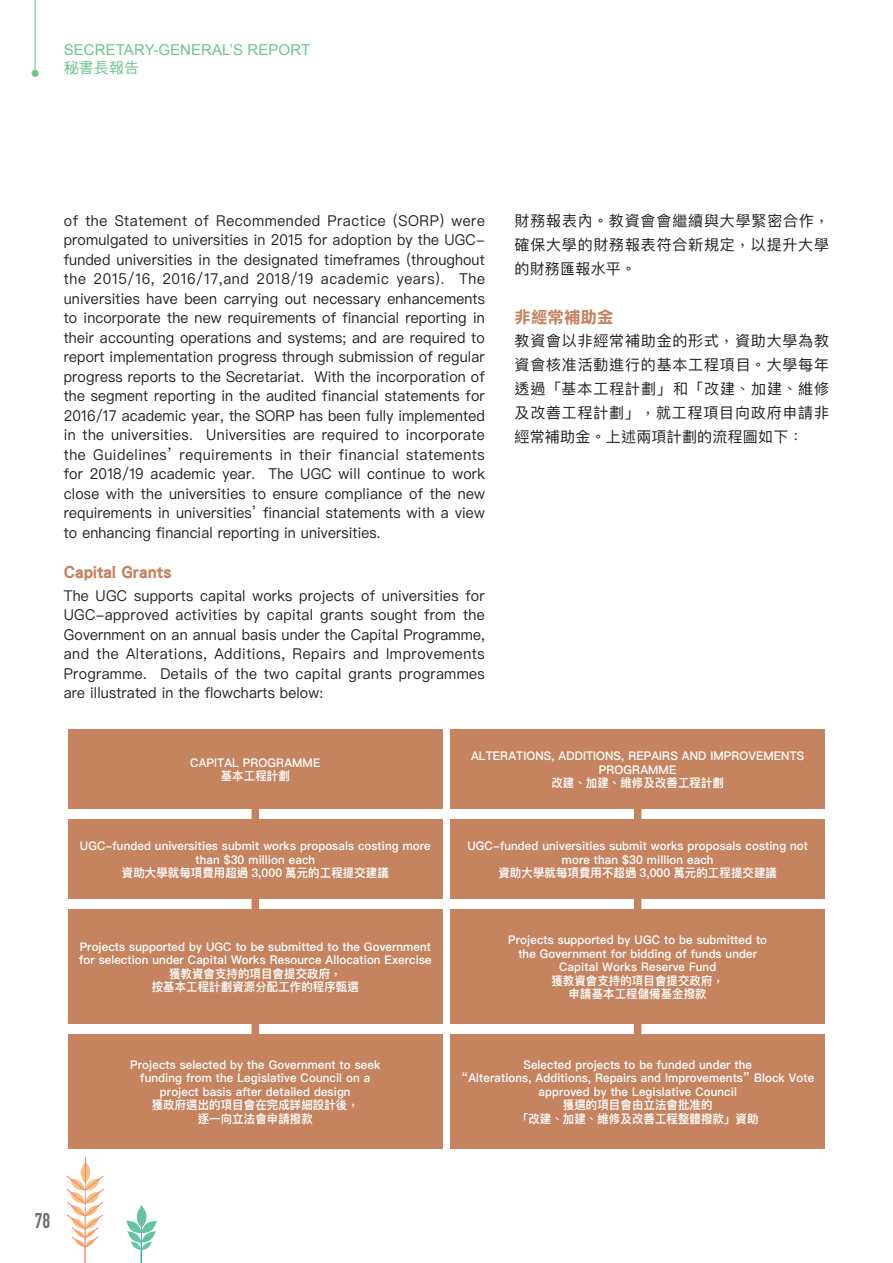
<style>
.page{position:relative;width:893px;height:1263px;background:#fff}
.page>*{position:absolute;margin:0;border:0;box-sizing:border-box;transform-origin:0 0}
.t1{font:700 21px "DIN Condensed";color:#6c6d70}
.t2{font:16.5px "DF Li Hei HK W7";color:#c68360}
.t3{font:15px/19.5px "Ping Fang HK";letter-spacing:.015em;color:#231f20;text-align:justify;scale:.95 1}
.t4{font:15px/24px "Ping Fang HK";letter-spacing:.015em;color:#231f20;text-align:justify}
.t5{font:15px "Arial";letter-spacing:.005em;color:#70c48e}
.t6{font:15px "DF Hei HK W5";letter-spacing:.005em;color:#70c48e}
.t7{font:600 12px/13.5px "Ping Fang HK";letter-spacing:.01em;color:#fff;text-align:center;scale:.95 1}
</style>
<div class="page">
<hr style="left:84px;top:1173px;width:2px;height:90px;background:#f4856b">
<svg style="left:67px;top:1158px;width:37px;height:89px"></svg>
<svg style="left:126px;top:1205px;width:31px;height:58px"></svg>
<hr style="left:35px;top:0;width:1px;height:71px;background:#70c48e">
<div style="left:32px;top:70px;width:7px;height:7px;background:#70c48e;border-radius:50%"></div>
<div style="left:252px;top:737px;width:7px;height:374px;background:#c68360"></div>
<div style="left:634px;top:737px;width:7px;height:374px;background:#c68360"></div>
<div style="left:451px;top:1034px;width:374px;height:115px;background:#c68360"></div>
<div style="left:451px;top:910px;width:374px;height:114px;background:#c68360"></div>
<div style="left:451px;top:819px;width:374px;height:80px;background:#c68360"></div>
<div style="left:451px;top:729px;width:374px;height:80px;background:#c68360"></div>
<div style="left:68px;top:1034px;width:374px;height:115px;background:#c68360"></div>
<div style="left:68px;top:910px;width:374px;height:114px;background:#c68360"></div>
<div style="left:68px;top:819px;width:374px;height:80px;background:#c68360"></div>
<div style="left:68px;top:729px;width:374px;height:80px;background:#c68360"></div>
<p class="t5" style="left:64px;top:40px;width:248px">SECRETARY-GENERAL’S REPORT</p>
<p class="t6" style="left:64px;top:60px;width:77px">秘書長報告</p>
<p class="t3" style="left:64px;top:210px;width:445px">of the Statement of Recommended Practice (SORP) were promulgated to universities in 2015 for adoption by the UGC&shy;funded universities in the designated timeframes (throughout the 2015/16, 2016/17,and 2018/19 academic years). The universities have been carrying out necessary enhancements to incorporate the new requirements of financial reporting in their accounting operations and systems; and are required to report implementation progress through submission of regular progress reports to the Secretariat. With the incorporation of the segment reporting in the audited financial statements for 2016/17 academic year, the SORP has been fully implemented in the universities. Universities are required to incorporate the Guidelines’ requirements in their financial statements for 2018/19 academic year. The UGC will continue to work close with the universities to ensure compliance of the new requirements in universities’ financial statements with a view to enhancing financial reporting in universities.</p>
<p class="t2" style="left:64px;top:563px;width:109px">Capital Grants</p>
<p class="t3" style="left:64px;top:585px;width:445px">The UGC supports capital works projects of universities for UGC-approved activities by capital grants sought from the Government on an annual basis under the Capital Programme, and the Alterations, Additions, Repairs and Improvements Programme. Details of the two capital grants programmes are illustrated in the flowcharts below:</p>
<p class="t4" style="left:514px;top:208px;width:316px">財務報表內。教資會會繼續與大學緊密合作，確保大學的財務報表符合新規定，以提升大學的財務匯報水平。</p>
<p class="t2" style="left:514px;top:308px;width:100px">非經常補助金</p>
<p class="t4" style="left:514px;top:328px;width:316px">教資會以非經常補助金的形式，資助大學為教資會核准活動進行的基本工程項目。大學每年透過「基本工程計劃」和「改建、加建、維修及改善工程計劃」，就工程項目向政府申請非經常補助金。上述兩項計劃的流程圖如下：</p>
<p class="t7" style="left:190px;top:755px;width:138px">CAPITAL PROGRAMME基本工程計劃</p>
<p class="t7" style="left:471px;top:749px;width:352px">ALTERATIONS, ADDITIONS, REPAIRS AND IMPROVEMENTS<br>PROGRAMME<br>改建、加建、維修及改善工程計劃</p>
<p class="t7" style="left:80px;top:839px;width:371px">UGC-funded universities submit works proposals costing more than $30 million each<br>資助大學就每項費用超過 3,000 萬元的工程提交建議</p>
<p class="t7" style="left:467px;top:839px;width:360px">UGC-funded universities submit works proposals costing not more than $30 million each<br>資助大學就每項費用不超過 3,000 萬元的工程提交建議</p>
<p class="t7" style="left:79px;top:940px;width:373px">Projects supported by UGC to be submitted to the Government for selection under Capital Works Resource Allocation Exercise獲教資會支持的項目會提交政府，<br>按基本工程計劃資源分配工作的程序甄選</p>
<p class="t7" style="left:130px;top:1058px;width:265px">Projects selected by the Government to seek funding from the Legislative Council on a project basis after detailed design<br>獲政府選出的項目會在完成詳細設計後，<br>逐一向立法會申請撥款</p>
<p class="t7" style="left:508px;top:933px;width:274px">Projects supported by UGC to be submitted to the Government for bidding of funds under<br>Capital Works Reserve Fund<br>獲教資會支持的項目會提交政府，<br>申請基本工程儲備基金撥款</p>
<p class="t7" style="left:461px;top:1058px;width:373px">Selected projects to be funded under the<br>“Alterations, Additions, Repairs and Improvements” Block Vote approved by the Legislative Council<br>獲選的項目會由立法會批准的<br>「改建、加建、維修及改善工程整體撥款」資助</p>
<h1 class="t1" style="left:35px;top:1206px;width:17px">78</h1>
</div>
